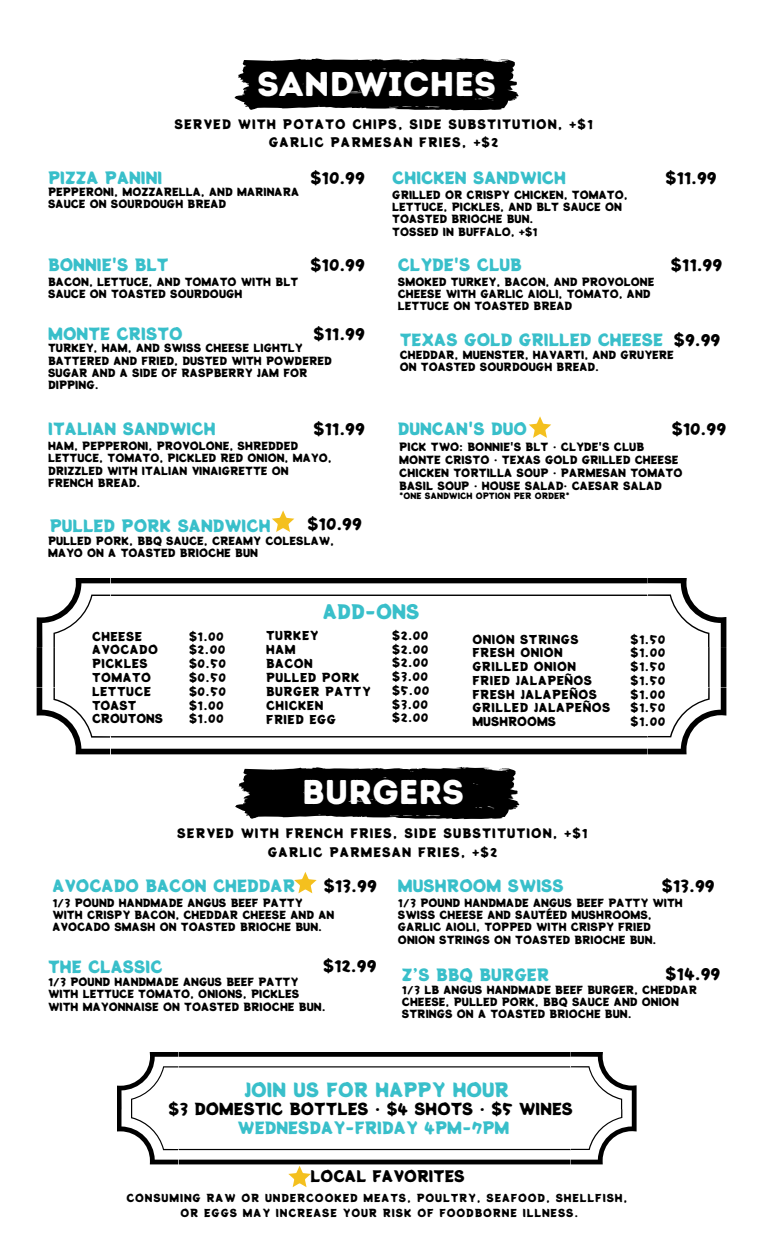
<style>
.page{position:relative;width:765px;height:1260px;background:#fff}
.page>*{position:absolute;margin:0;border:0;box-sizing:border-box;transform-origin:0 0}
.t1{font:34.38px "Intro Rust Base";color:#fff}
.t2{font:18.75px "Potta One";color:#39bfca}
.t3{font:18.38px "Potta One";color:#39bfca}
.t4{font:15.88px "Potta One";color:#39bfca}
.t5{font:15.88px "Potta One";color:#000}
.t6{font:15.62px "Potta One";color:#000}
.t7{font:15px "Potta One";color:#000}
.t8{font:12.25px/18.8px "Potta One";letter-spacing:.08em;color:#000;text-align:center}
.t9{font:11.62px/13.8px "Potta One";letter-spacing:.04em;color:#000}
.t10{font:10.62px/12.4px "Potta One";color:#000}
.t11{font:10.38px "Potta One";letter-spacing:.08em;color:#000}
.t12{font:8.12px "Potta One";color:#000}
</style>
<div class="page">
<svg style="left:235px;top:58px;width:284px;height:53px;background:#202020"></svg>
<svg style="left:235px;top:767px;width:284px;height:53px;background:#202020"></svg>
<svg style="left:117px;top:1052px;width:519px;height:112px"></svg>
<svg style="left:529px;top:416px;width:22px;height:22px"></svg>
<svg style="left:272px;top:510px;width:22px;height:22px"></svg>
<svg style="left:294px;top:872px;width:23px;height:21px"></svg>
<svg style="left:288px;top:1166px;width:23px;height:21px"></svg>
<svg style="left:37px;top:578px;width:689px;height:176px"></svg>
<p class="t1" style="left:257px;top:63px;width:241px">SANDWICHES</p>
<h3 class="t8" style="left:174px;top:114px;width:420px">SERVED WITH POTATO CHIPS, SIDE SUBSTITUTION, +$1<br>GARLIC PARMESAN FRIES, +$2</h3>
<h3 class="t4" style="left:392px;top:165px;width:175px">CHICKEN SANDWICH</h3>
<p class="t10" style="left:392px;top:188px;width:237px">GRILLED OR CRISPY CHICKEN, TOMATO,<br>LETTUCE, PICKLES, AND BLT SAUCE ON<br>TOASTED BRIOCHE BUN.</p>
<h3 class="t10" style="left:392px;top:225px;width:147px">TOSSED IN BUFFALO, +$1</h3>
<p class="t5" style="left:311px;top:165px;width:56px">$10.99</p>
<h3 class="t4" style="left:48px;top:165px;width:116px">PIZZA PANINI</h3>
<p class="t10" style="left:48px;top:185px;width:253px">PEPPERONI, MOZZARELLA, AND MARINARA<br>SAUCE ON SOURDOUGH BREAD</p>
<h1 class="t4" style="left:48px;top:252px;width:122px">BONNIE'S BLT</h1>
<h4 class="t10" style="left:48px;top:275px;width:252px">BACON, LETTUCE, AND TOMATO WITH BLT<br>SAUCE ON TOASTED SOURDOUGH</h4>
<h3 class="t5" style="left:311px;top:252px;width:56px">$10.99</h3>
<h3 class="t4" style="left:398px;top:252px;width:126px">CLYDE'S CLUB</h3>
<p class="t10" style="left:398px;top:275px;width:258px">SMOKED TURKEY, BACON, AND PROVOLONE<br>CHEESE WITH GARLIC AIOLI, TOMATO, AND<br>LETTUCE ON TOASTED BREAD</p>
<h3 class="t5" style="left:665px;top:165px;width:53px">$11.99</h3>
<h3 class="t5" style="left:671px;top:252px;width:53px">$11.99</h3>
<h3 class="t5" style="left:314px;top:321px;width:53px">$11.99</h3>
<p class="t4" style="left:400px;top:328px;width:265px">TEXAS GOLD GRILLED CHEESE</p>
<h3 class="t10" style="left:400px;top:348px;width:276px">CHEDDAR, MUENSTER, HAVARTI, AND GRUYERE<br>ON TOASTED SOURDOUGH BREAD.</h3>
<p class="t4" style="left:48px;top:321px;width:136px">MONTE CRISTO</p>
<h3 class="t10" style="left:48px;top:342px;width:285px">TURKEY, HAM, AND SWISS CHEESE LIGHTLY<br>BATTERED AND FRIED, DUSTED WITH POWDERED<br>SUGAR AND A SIDE OF RASPBERRY JAM FOR<br>DIPPING.</h3>
<h3 class="t5" style="left:674px;top:328px;width:48px">$9.99</h3>
<h4 class="t5" style="left:314px;top:416px;width:53px">$11.99</h4>
<h4 class="t4" style="left:48px;top:416px;width:169px">ITALIAN SANDWICH</h4>
<h4 class="t10" style="left:48px;top:439px;width:285px">HAM, PEPPERONI, PROVOLONE, SHREDDED LETTUCE, TOMATO, PICKLED RED ONION, MAYO, DRIZZLED WITH ITALIAN VINAIGRETTE ON FRENCH BREAD.</h4>
<p class="t4" style="left:50px;top:513px;width:222px">PULLED PORK SANDWICH</p>
<h1 class="t5" style="left:308px;top:511px;width:56px">$10.99</h1>
<h4 class="t10" style="left:48px;top:534px;width:288px">PULLED PORK, BBQ SAUCE, CREAMY COLESLAW,<br>MAYO ON A TOASTED BRIOCHE BUN</h4>
<h3 class="t5" style="left:672px;top:416px;width:56px">$10.99</h3>
<p class="t4" style="left:398px;top:416px;width:131px">DUNCAN'S DUO</p>
<h3 class="t10" style="left:399px;top:440px;width:247px">PICK TWO: BONNIE'S BLT · CLYDE'S CLUB</h3>
<h3 class="t10" style="left:399px;top:453px;width:281px">MONTE CRISTO · TEXAS GOLD GRILLED CHEESE</h3>
<p class="t10" style="left:399px;top:466px;width:285px;line-height:12.9px">CHICKEN TORTILLA SOUP · PARMESAN TOMATO<br>BASIL SOUP · HOUSE SALAD· CAESAR SALAD</p>
<p class="t12" style="left:399px;top:490px;width:172px">*ONE SANDWICH OPTION PER ORDER*</p>
<h3 class="t2" style="left:323px;top:597px;width:98px">ADD-ONS</h3>
<h3 class="t9" style="left:392px;top:628px;width:38px;text-align:justify">$2.00 $2.00 $2.00 $3.00 $5.00 $3.00 $2.00</h3>
<h3 class="t9" style="left:92px;top:629px;width:73px">CHEESE<br>AVOCADO<br>PICKLES<br>TOMATO<br>LETTUCE<br>TOAST<br>CROUTONS</h3>
<p class="t9" style="left:189px;top:629px;width:38px">$1.00 $2.00 $0.50 $0.50 $0.50 $1.00 $1.00</p>
<h3 class="t9" style="left:472px;top:632px;width:139px">ONION STRINGS<br>FRESH ONION<br>GRILLED ONION<br>FRIED JALAPEÑOS<br>FRESH JALAPEÑOS<br>GRILLED JALAPEÑOS<br>MUSHROOMS</h3>
<h3 class="t9" style="left:631px;top:632px;width:36px;text-align:justify">$1.50 $1.00 $1.50 $1.50 $1.00 $1.50 $1.00</h3>
<p class="t9" style="left:266px;top:628px;width:106px">TURKEY<br>HAM<br>BACON<br>PULLED PORK<br>BURGER PATTY<br>CHICKEN</p>
<h2 class="t9" style="left:266px;top:712px;width:71px">FRIED EGG</h2>
<p class="t1" style="left:302px;top:772px;width:164px">BURGERS</p>
<h4 class="t8" style="left:177px;top:824px;width:412px">SERVED WITH FRENCH FRIES, SIDE SUBSTITUTION, +$1<br>GARLIC PARMESAN FRIES, +$2</h4>
<h4 class="t4" style="left:52px;top:873px;width:244px">AVOCADO BACON CHEDDAR</h4>
<h2 class="t10" style="left:52px;top:896px;width:284px">1/3 POUND HANDMADE ANGUS BEEF PATTY<br>WITH CRISPY BACON, CHEDDAR CHEESE AND AN<br>AVOCADO SMASH ON TOASTED BRIOCHE BUN.</h2>
<h4 class="t5" style="left:324px;top:873px;width:55px">$13.99</h4>
<p class="t5" style="left:662px;top:873px;width:55px">$13.99</p>
<h3 class="t4" style="left:398px;top:873px;width:168px">MUSHROOM SWISS</h3>
<h3 class="t10" style="left:398px;top:896px;width:286px">1/3 POUND HANDMADE ANGUS BEEF PATTY WITH SWISS CHEESE AND SAUTÉED MUSHROOMS, GARLIC AIOLI, TOPPED WITH CRISPY FRIED ONION STRINGS ON TOASTED BRIOCHE BUN.</h3>
<p class="t5" style="left:323px;top:954px;width:55px">$12.99</p>
<p class="t4" style="left:48px;top:955px;width:116px">THE CLASSIC</p>
<p class="t10" style="left:48px;top:975px;width:279px">1/3 POUND HANDMADE ANGUS BEEF PATTY<br>WITH LETTUCE TOMATO, ONIONS, PICKLES<br>WITH MAYONNAISE ON TOASTED BRIOCHE BUN.</p>
<p class="t5" style="left:666px;top:961px;width:56px">$14.99</p>
<h3 class="t4" style="left:402px;top:962px;width:149px">Z’S BBQ BURGER</h3>
<h3 class="t10" style="left:402px;top:983px;width:297px">1/3 LB ANGUS HANDMADE BEEF BURGER, CHEDDAR<br>CHEESE, PULLED PORK, BBQ SAUCE AND ONION<br>STRINGS ON A TOASTED BRIOCHE BUN.</h3>
<p class="t3" style="left:244px;top:1076px;width:267px">JOIN US FOR HAPPY HOUR</p>
<h3 class="t6" style="left:169px;top:1097px;width:406px">$3 DOMESTIC BOTTLES · $4 SHOTS · $5 WINES</h3>
<h3 class="t4" style="left:238px;top:1116px;width:274px">WEDNESDAY-FRIDAY 4PM-7PM</h3>
<p class="t7" style="left:311px;top:1165px;width:156px">LOCAL FAVORITES</p>
<h3 class="t11" style="left:126px;top:1190px;width:502px">CONSUMING RAW OR UNDERCOOKED MEATS, POULTRY, SEAFOOD, SHELLFISH,</h3>
<p class="t11" style="left:181px;top:1205px;width:399px">OR EGGS MAY INCREASE YOUR RISK OF FOODBORNE ILLNESS.</p>
</div>
